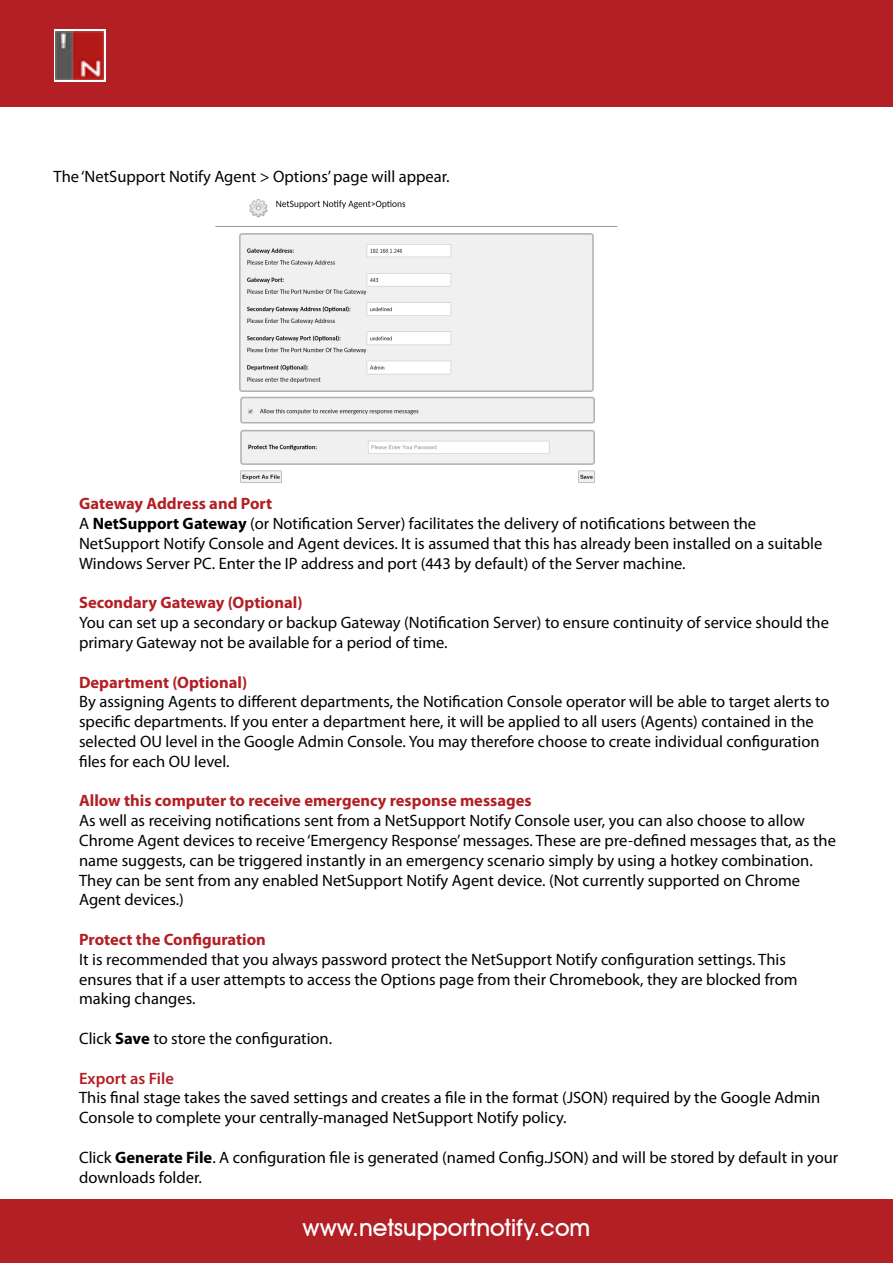
<style>
.page{position:relative;width:893px;height:1263px;background:#fff}
.page>*{position:absolute;margin:0;border:0;box-sizing:border-box;transform-origin:0 0}
.t1{font:500 24px "Avant Garde IT Cby BT";color:#fff}
.t2{font:16.5px/19.8px "Myriad Pro";color:#000}
.t3{font:700 16.5px "Myriad Pro";color:#b21f24}
.t4{font:600 16.5px "Myriad Pro";color:#b21f24}
.s1{font-weight:700;color:#b21f24}
.s2{font-weight:700}
</style>
<div class="page">
<div style="left:0;top:0;width:893px;height:106px;background:#b21f24"></div>
<div style="left:0;top:1199px;width:893px;height:64px;background:#b21f24"></div>
<div style="left:54px;top:30px;width:52px;height:52px;background:linear-gradient(to right,#fff,#fff)"></div>
<img style="left:56px;top:32px;width:48px;height:48px">
<img style="left:215px;top:199px;width:403px;height:284px">
<p class="t2" style="left:54px;top:167px;width:398px">The ‘NetSupport Notify Agent &gt; Options’ page will appear.</p>
<p class="t2" style="left:79px;top:494px;width:745px"><span class="s1">Gateway Address and Port<br></span>A <span class="s2">NetSupport Gateway</span> (or Notification Server) facilitates the delivery of notifications between the NetSupport Notify Console and Agent devices. It is assumed that this has already been installed on a suitable Windows Server PC. Enter the IP address and port (443 by default) of the Server machine.</p>
<p class="t3" style="left:79px;top:592px;width:225px">Secondary Gateway (Optional)</p>
<p class="t2" style="left:79px;top:612px;width:751px">You can set up a secondary or backup Gateway (Notification Server) to ensure continuity of service should the primary Gateway not be available for a period of time.</p>
<p class="t3" style="left:79px;top:671px;width:170px">Department (Optional)</p>
<p class="t2" style="left:79px;top:692px;width:752px">By assigning Agents to different departments, the Notification Console operator will be able to target alerts to specific departments. If you enter a department here, it will be applied to all users (Agents) contained in the selected OU level in the Google Admin Console. You may therefore choose to create individual configuration files for each OU level.</p>
<p class="t3" style="left:79px;top:790px;width:454px">Allow this computer to receive emergency response messages</p>
<p class="t2" style="left:79px;top:810px;width:758px">As well as receiving notifications sent from a NetSupport Notify Console user, you can also choose to allow Chrome Agent devices to receive ‘Emergency Response’ messages. These are pre-defined messages that, as the name suggests, can be triggered instantly in an emergency scenario simply by using a hotkey combination.<br>They can be sent from any enabled NetSupport Notify Agent device. (Not currently supported on Chrome Agent devices.)</p>
<p class="t3" style="left:79px;top:929px;width:188px">Protect the Configuration</p>
<p class="t2" style="left:79px;top:949px;width:720px">It is recommended that you always password protect the NetSupport Notify configuration settings. This ensures that if a user attempts to access the Options page from their Chromebook, they are blocked from making changes.</p>
<p class="t2" style="left:79px;top:1028px;width:255px">Click <span class="s2">Save</span> to store the configuration.</p>
<p class="t4" style="left:79px;top:1068px;width:96px">Export as File</p>
<p class="t2" style="left:79px;top:1088px;width:743px">This final stage takes the saved settings and creates a file in the format (JSON) required by the Google Admin<br>Console to complete your centrally-managed NetSupport Notify policy.</p>
<p class="t2" style="left:79px;top:1147px;width:761px">Click <span class="s2">Generate File</span>. A configuration file is generated (named Config.JSON) and will be stored by default in your downloads folder.</p>
<h1 class="t1" style="left:303px;top:1212px;width:289px">www.netsupportnotify.com</h1>
</div>
